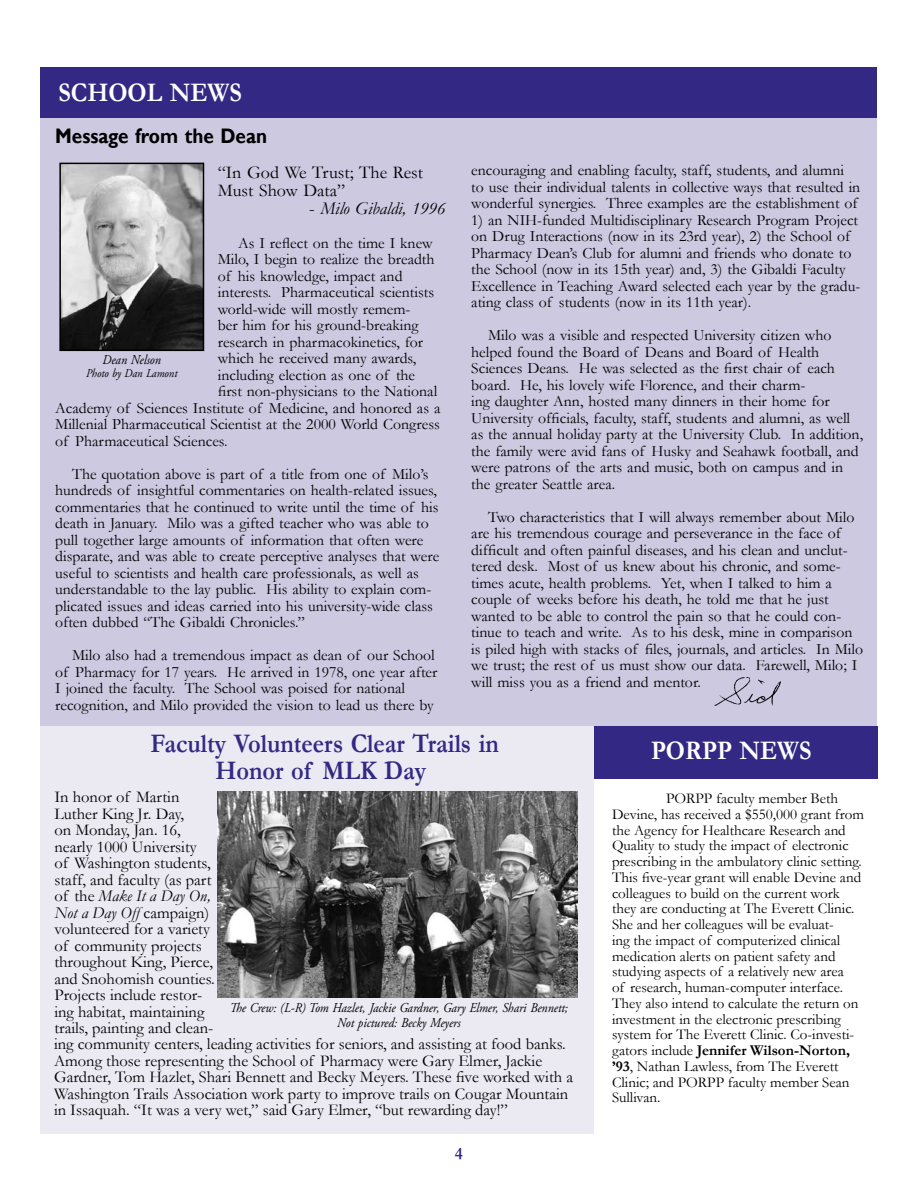
<style>
.page{position:relative;width:918px;height:1188px;background:#fff}
.page>*{position:absolute;margin:0;border:0;box-sizing:border-box;transform-origin:0 0}
.t1{font:700 27px/27px "Garamond";color:#332985;text-align:center;scale:.9 1}
.t2{font:700 27px "Garamond";color:#fff;scale:.9 1}
.t3{font:700 21px "Gill Sans";color:#000;scale:.9 1}
.t4{font:18px/18px "Garamond";color:#000}
.t5{font:italic 18px "Garamond";color:#000}
.t6{font:700 17.25px "Garamond";color:#332985}
.t7{font:16.5px/16.5px "Garamond";color:#000}
.t8{font:15.75px/16.5px "Garamond";color:#000}
.t9{font:15px/15.8px "Garamond";color:#000}
.t10{font:italic 13.5px/15px "Adobe Garamond Pro";color:#000;text-align:center;scale:.9 1}
.t11{font:italic 12px "Adobe Garamond Pro";color:#000;scale:.9 1}
.s1{font-style:normal}
.s2{font-style:italic}
.s3{font-weight:700}
</style>
<div class="page">
<div style="left:41px;top:722px;width:553px;height:412px;background:#ebeaf3"></div>
<div style="left:40px;top:112px;width:838px;height:614px;background:#ccc9e1"></div>
<div style="left:40px;top:68px;width:838px;height:50px;background:#332985"></div>
<img style="left:62px;top:166px;width:139px;height:182px">
<div style="left:59px;top:163px;width:145px;height:188px;border:2px solid #000"></div>
<div style="left:594px;top:726px;width:284px;height:52px;background:#332985"></div>
<img style="left:714px;top:677px;width:67px;height:29px">
<img style="left:217px;top:792px;width:360px;height:205px">
<h1 class="t2" style="left:58px;top:74px;width:36px">SCHOO</h1>
<h1 class="t2" style="left:147px;top:74px;width:107px">L NEWS</h1>
<h2 class="t3" style="left:55px;top:123px;width:237px">Message from the Dean</h2>
<p class="t4" style="left:218px;top:163px;width:207px">“In God We Trust; The Rest<br>Must Show Data”</p>
<p class="t5" style="left:309px;top:196px;width:138px"><span class="s1">-</span> Milo Gibaldi, 1996</p>
<p class="t8" style="left:238px;top:234px;width:196px">As I reflect on the time I knew</p>
<p class="t8" style="left:218px;top:250px;width:218px">Milo, I begin to realize the breadth</p>
<p class="t8" style="left:218px;top:267px;width:186px">of his knowledge, impact and</p>
<p class="t8" style="left:218px;top:283px;width:218px">interests. Pharmaceutical scientists</p>
<p class="t8" style="left:218px;top:300px;width:194px">world-wide will mostly remem-</p>
<p class="t8" style="left:218px;top:316px;width:202px">ber him for his ground-breaking</p>
<p class="t8" style="left:218px;top:333px;width:207px">research in pharmacokinetics, for</p>
<p class="t8" style="left:218px;top:349px;width:200px">which he received many awards,</p>
<p class="t8" style="left:218px;top:366px;width:199px">including election as one of the</p>
<p class="t8" style="left:218px;top:382px;width:221px">first non-physicians to the National</p>
<p class="t8" style="left:55px;top:399px;width:387px">Academy of Sciences Institute of Medicine, and honored as a</p>
<p class="t8" style="left:55px;top:415px;width:386px">Millenial Pharmaceutical Scientist at the 2000 World Congress</p>
<p class="t8" style="left:55px;top:432px;width:174px">of Pharmaceutical Sciences.</p>
<p class="t8" style="left:55px;top:465px;width:386px;text-indent:17px">The quotation above is part of a title from one of Milo’s hundreds of insightful commentaries on health-related issues, commentaries that he continued to write until the time of his death in January. Milo was a gifted teacher who was able to pull together large amounts of information that often were disparate, and was able to create perceptive analyses that were useful to scientists and health care professionals, as well as understandable to the lay public. His ability to explain com&shy;plicated issues and ideas carried into his university-wide class often dubbed “The Gibaldi Chronicles.”</p>
<p class="t8" style="left:55px;top:646px;width:384px;text-indent:17px">Milo also had a tremendous impact as dean of our School of Pharmacy for 17 years. He arrived in 1978, one year after I joined the faculty. The School was poised for national recognition, and Milo provided the vision to lead us there by</p>
<p class="t10" style="left:103px;top:352px;width:66px">Dean Nelson</p>
<p class="t11" style="left:86px;top:366px;width:103px">Photo by Dan Lamont</p>
<p class="t8" style="left:471px;top:162px;width:391px">encouraging and enabling faculty, staff, students, and alumni to use their individual talents in collective ways that resulted in wonderful synergies. Three examples are the establishment of</p>
<p class="t8" style="left:471px;top:211px;width:391px">1) an NIH-funded Multidisciplinary Research Program Project on Drug Interactions (now in its 23rd year), 2) the School of Pharmacy Dean’s Club for alumni and friends who donate to the School (now in its 15th year) and, 3) the Gibaldi Faculty Excellence in Teaching Award selected each year by the gradu&shy;ating class of students (now in its 11th year).</p>
<p class="t8" style="left:471px;top:327px;width:393px;text-indent:17px">Milo was a visible and respected University citizen who helped found the Board of Deans and Board of Health Sciences Deans. He was selected as the first chair of each board. He, his lovely wife Florence, and their charm-<br>ing daughter Ann, hosted many dinners in their home for University officials, faculty, staff, students and alumni, as well as the annual holiday party at the University Club. In addition, the family were avid fans of Husky and Seahawk football, and were patrons of the arts and music, both on campus and in the greater Seattle area.</p>
<p class="t8" style="left:471px;top:508px;width:393px;text-indent:17px">Two characteristics that I will always remember about Milo are his tremendous courage and perseverance in the face of difficult and often painful diseases, and his clean and unclut&shy;tered desk. Most of us knew about his chronic, and some&shy;times acute, health problems. Yet, when I talked to him a couple of weeks before his death, he told me that he just wanted to be able to control the pain so that he could con&shy;tinue to teach and write. As to his desk, mine in comparison is piled high with stacks of files, journals, and articles. In Milo we trust; the rest of us must show our data. Farewell, Milo; I will miss you as a friend and mentor.</p>
<h1 class="t1" style="left:150px;top:730px;width:389px">Faculty Volunteers Clear Trails in<br>Honor of MLK Day</h1>
<p class="t7" style="left:54px;top:789px;width:162px">In honor of Martin<br>Luther King Jr. Day,<br>on Monday, Jan. 16, nearly 1000 University<br>of Washington students, staff, and faculty (as part of the <span class="s2">Make It a Day On,<br>Not a Day Off</span> campaign) volunteered for a variety of community projects throughout King, Pierce, and Snohomish counties.<br>Projects include restor&shy;ing habitat, maintaining trails, painting and clean-</p>
<p class="t10" style="left:230px;top:1001px;width:377px">The Crew: (L-R) Tom Hazlet, Jackie Gardner, Gary Elmer, Shari Bennett;<br>Not pictured: Becky Meyers</p>
<p class="t7" style="left:54px;top:1035px;width:521px">ing community centers, leading activities for seniors, and assisting at food banks.<br>Among those representing the School of Pharmacy were Gary Elmer, Jackie Gardner, Tom Hazlet, Shari Bennett and Becky Meyers. These five worked with a Washington Trails Association work party to improve trails on Cougar Mountain in Issaquah. “It was a very wet,” said Gary Elmer, “but rewarding day!”</p>
<p class="t6" style="left:455px;top:1142px;width:10px">4</p>
<h1 class="t2" style="left:651px;top:732px;width:180px">PORPP NEWS</h1>
<p class="t9" style="left:612px;top:790px;width:253px;text-indent:54px">PORPP faculty member Beth Devine, has received a $550,000 grant from the Agency for Healthcare Research and Quality to study the impact of electronic prescribing in the ambulatory clinic setting.<br>This five-year grant will enable Devine and colleagues to build on the current work they are conducting at The Everett Clinic.<br>She and her colleagues will be evaluat-<br>ing the impact of computerized clinical medication alerts on patient safety and studying aspects of a relatively new area<br>of research, human-computer interface.<br>They also intend to calculate the return on investment in the electronic prescribing system for The Everett Clinic. Co-investi&shy;gators include <span class="s3">Jennifer Wilson-Norton, ’93</span>, Nathan Lawless, from The Everett Clinic; and PORPP faculty member Sean Sullivan.</p>
</div>
